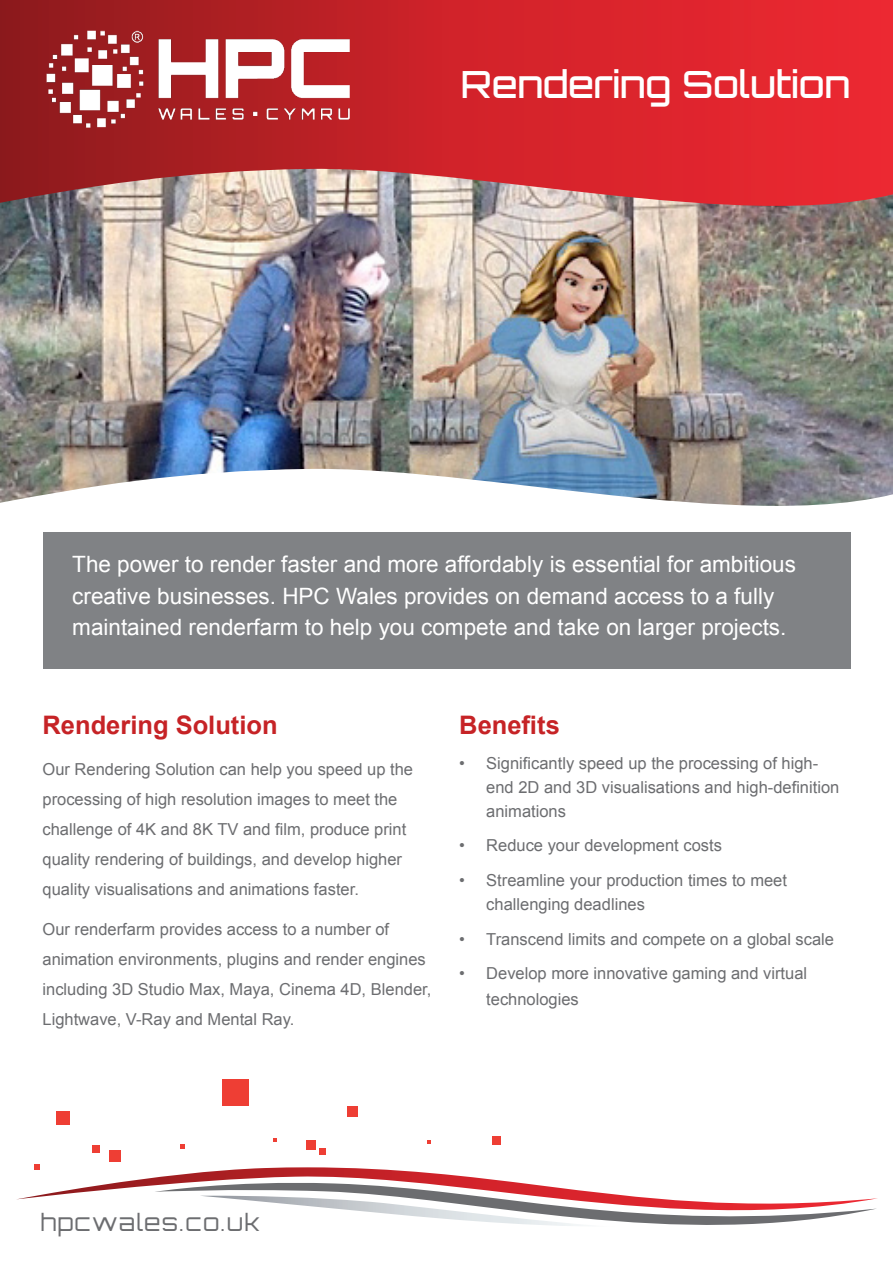
<style>
.page{position:relative;width:893px;height:1263px;background:#fff}
.page>*{position:absolute;margin:0;border:0;box-sizing:border-box;transform-origin:0 0}
.t1{font:500 37.5px "Orbitron";color:#fff}
.t2{font:700 25.5px "Arial";color:#c62326}
.t3{font:300 23.7px "Orbitron";letter-spacing:.05em;color:#6c6d70}
.t4{font:22.5px/31.5px "Arial";color:#fff}
.t5{font:16.5px/30px "Arial";color:#6c6d70}
</style>
<div class="page">
<img style="left:0;top:217px;width:893px;height:252px">
<svg style="left:0;top:469px;width:893px;height:114px"></svg>
<svg style="left:0;top:0;width:893px;height:217px;background:#cd3c41"></svg>
<svg style="left:17px;top:1167px;width:861px;height:33px"></svg>
<svg style="left:154px;top:1180px;width:723px;height:46px"></svg>
<div style="left:109px;top:1150px;width:12px;height:11px;background:#ee3e34"></div>
<div style="left:306px;top:1140px;width:10px;height:9px;background:#ee3e34"></div>
<svg style="left:273px;top:1138px;width:4px;height:4px"></svg>
<svg style="left:427px;top:1140px;width:4px;height:4px"></svg>
<svg style="left:34px;top:1164px;width:6px;height:6px"></svg>
<div style="left:92px;top:1145px;width:7px;height:7px;background:#ee3e34"></div>
<svg style="left:180px;top:1144px;width:5px;height:5px"></svg>
<svg style="left:320px;top:1149px;width:6px;height:6px"></svg>
<div style="left:222px;top:1079px;width:27px;height:26px;background:#ee3e34"></div>
<div style="left:56px;top:1111px;width:13px;height:13px;background:#ee3e34"></div>
<div style="left:492px;top:1136px;width:9px;height:9px;background:#ee3e34"></div>
<div style="left:347px;top:1106px;width:11px;height:11px;background:#ee3e34"></div>
<div style="left:43px;top:532px;width:807px;height:136px;background:#808285"></div>
<img style="left:29px;top:12px;width:339px;height:134px">
<p class="t1" style="left:461px;top:61px;width:391px">Rendering Solution</p>
<p class="t4" style="left:72px;top:549px;width:725px">The power to render faster and more affordably is essential for ambitious creative businesses. HPC Wales provides on demand access to a fully maintained renderfarm to help you compete and take on larger projects.</p>
<p class="t2" style="left:43px;top:708px;width:237px">Rendering Solution</p>
<p class="t5" style="left:43px;top:754px;width:372px">Our Rendering Solution can help you speed up the processing of high resolution images to meet the challenge of 4K and 8K TV and film, produce print quality rendering of buildings, and develop higher quality visualisations and animations faster.</p>
<p class="t5" style="left:43px;top:915px;width:390px">Our renderfarm provides access to a number of animation environments, plugins and render engines including 3D Studio Max, Maya, Cinema 4D, Blender, Lightwave, V-Ray and Mental Ray.</p>
<p class="t2" style="left:459px;top:708px;width:102px">Benefits</p>
<p class="t5" style="left:486px;top:751px;width:355px;line-height:24px;text-indent:-27px">• Significantly speed up the processing of high&shy;end 2D and 3D visualisations and high-definition animations</p>
<p class="t5" style="left:459px;top:831px;width:264px">• Reduce your development costs</p>
<p class="t5" style="left:486px;top:868px;width:302px;line-height:24px;text-indent:-27px">• Streamline your production times to meet challenging deadlines</p>
<p class="t5" style="left:459px;top:924px;width:376px">• Transcend limits and compete on a global scale</p>
<p class="t5" style="left:486px;top:961px;width:322px;line-height:25.5px;text-indent:-27px">• Develop more innovative gaming and virtual technologies</p>
<p class="t3" style="left:41px;top:1207px;width:221px">hpcwales.co.uk</p>
</div>
